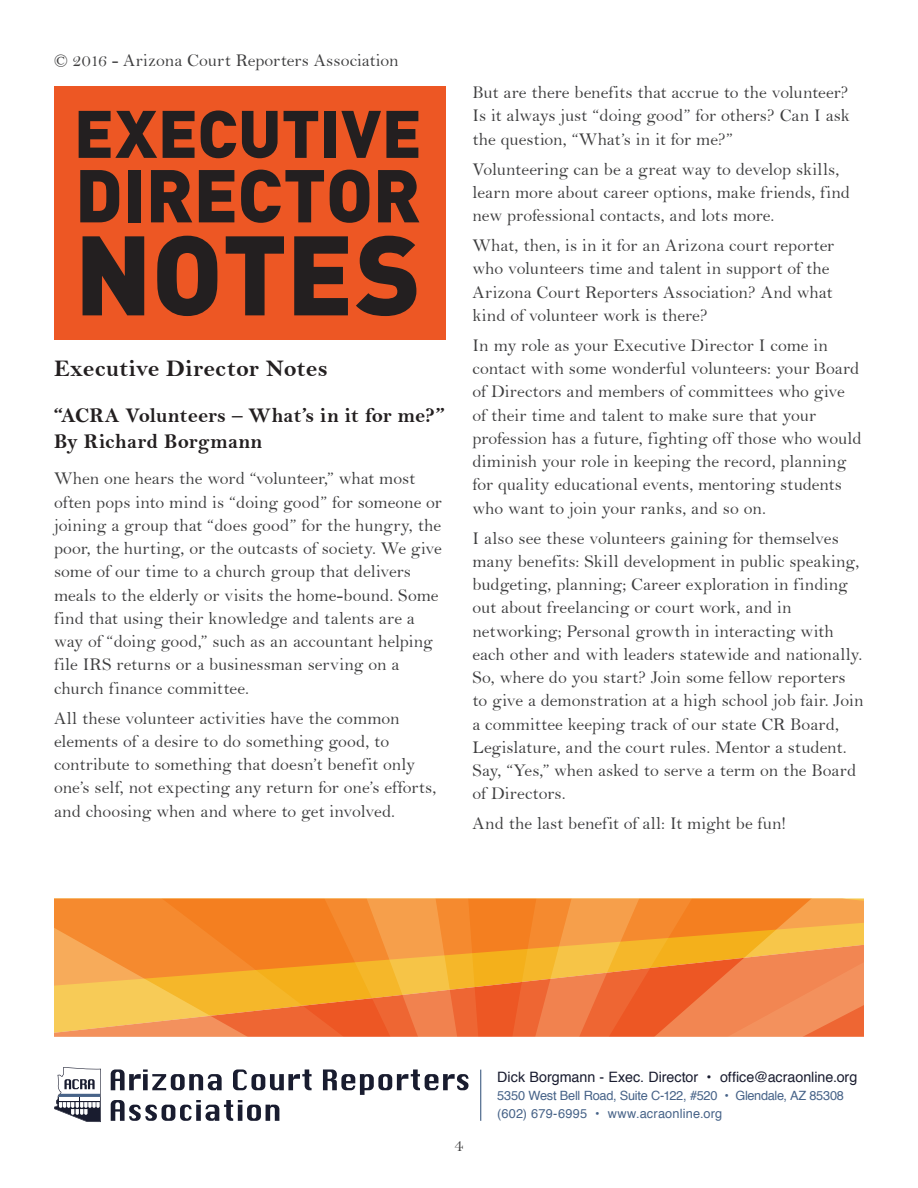
<style>
.page{position:relative;width:918px;height:1188px;background:#fff}
.page>*{position:absolute;margin:0;border:0;box-sizing:border-box;transform-origin:0 0}
.small_body{font:900 111px "DIN";letter-spacing:-.005em;color:#231f20}
.small_body-2{font:900 73.5px "DIN";letter-spacing:-.005em;color:#231f20}
.small_body-3{font:900 66px "DIN";letter-spacing:.005em;color:#231f20}
.Header_1{font:24px "Bell MT Bold";letter-spacing:.005em;color:#231f20}
.Header_2{font:21px/25.5px "Bell MT Bold";letter-spacing:.01em;color:#231f20}
.body{font:18px/23.2px "Bell";color:#3e3e3f}
.t1{font:14.25px "Helvetica";letter-spacing:-.005em;color:#191c2f}
.t2{font:12.75px/18.1px "Helvetica";letter-spacing:-.015em;color:#476388}
</style>
<div class="page">
<svg style="left:54px;top:1067px;width:47px;height:55px"></svg>
<svg style="left:111px;top:1069px;width:111px;height:21px"></svg>
<svg style="left:233px;top:1069px;width:79px;height:21px"></svg>
<svg style="left:323px;top:1069px;width:146px;height:26px"></svg>
<svg style="left:111px;top:1100px;width:168px;height:21px"></svg>
<hr style="left:480px;top:1070px;width:1px;height:51px;background:#476388">
<div style="left:54px;top:86px;width:392px;height:254px;background:#ed5724"></div>
<svg style="left:54px;top:899px;width:443px;height:138px;background:#f4882c"></svg>
<svg style="left:54px;top:928px;width:439px;height:109px;background:#f39737"></svg>
<svg style="left:497px;top:899px;width:367px;height:138px;background:#f28a3b"></svg>
<p class="body" style="left:54px;top:49px;width:346px">© 2016 - Arizona Court Reporters Association</p>
<p class="small_body-3" style="left:74px;top:90px;width:349px">EXECUTIVE</p>
<p class="small_body-2" style="left:75px;top:147px;width:347px">DIRECTOR</p>
<p class="small_body" style="left:75px;top:201px;width:348px">NOTES</p>
<p class="Header_1" style="left:54px;top:355px;width:275px">Executive Director Notes</p>
<p class="Header_2" style="left:54px;top:403px;width:392px">“ACRA Volunteers – What’s in it for me?”<br>By Richard Borgmann</p>
<p class="body" style="left:54px;top:467px;width:390px">When one hears the word “volunteer,” what most often pops into mind is “doing good” for someone or joining a group that “does good” for the hungry, the poor, the hurting, or the outcasts of society. We give some of our time to a church group that delivers meals to the elderly or visits the home-bound. Some find that using their knowledge and talents are a way of “doing good,” such as an accountant helping file IRS returns or a businessman serving on a church finance committee.</p>
<p class="body" style="left:54px;top:706px;width:384px">All these volunteer activities have the common elements of a desire to do something good, to contribute to something that doesn’t benefit only one’s self, not expecting any return for one’s efforts, and choosing when and where to get involved.</p>
<p class="body" style="left:472px;top:81px;width:379px;text-align:justify">But are there benefits that accrue to the volunteer?<br>Is it always just “doing good” for others? Can I ask the question, “What’s in it for me?”</p>
<p class="body" style="left:472px;top:157px;width:379px">Volunteering can be a great way to develop skills, learn more about career options, make friends, find new professional contacts, and lots more.</p>
<p class="body" style="left:472px;top:234px;width:363px">What, then, is in it for an Arizona court reporter who volunteers time and talent in support of the Arizona Court Reporters Association? And what kind of volunteer work is there?</p>
<p class="body" style="left:472px;top:333px;width:391px">In my role as your Executive Director I come in contact with some wonderful volunteers: your Board of Directors and members of committees who give of their time and talent to make sure that your profession has a future, fighting off those who would diminish your role in keeping the record, planning for quality educational events, mentoring students who want to join your ranks, and so on.</p>
<p class="body" style="left:472px;top:526px;width:393px">I also see these volunteers gaining for themselves many benefits: Skill development in public speaking, budgeting, planning; Career exploration in finding out about freelancing or court work, and in networking; Personal growth in interacting with each other and with leaders statewide and nationally.<br>So, where do you start? Join some fellow reporters to give a demonstration at a high school job fair. Join a committee keeping track of our state CR Board, Legislature, and the court rules. Mentor a student.<br>Say, “Yes,” when asked to serve a term on the Board of Directors.</p>
<p class="body" style="left:472px;top:812px;width:315px">And the last benefit of all: It might be fun!</p>
<p class="body" style="left:454px;top:1133px;width:10px">4</p>
<p class="t1" style="left:497px;top:1066px;width:362px">Dick Borgmann - Exec. Director • office@acraonline.org</p>
<p class="t2" style="left:497px;top:1087px;width:348px">5350 West Bell Road, Suite C-122, #520 • Glendale, AZ 85308 (602) 679-6995 • www.acraonline.org</p>
</div>
